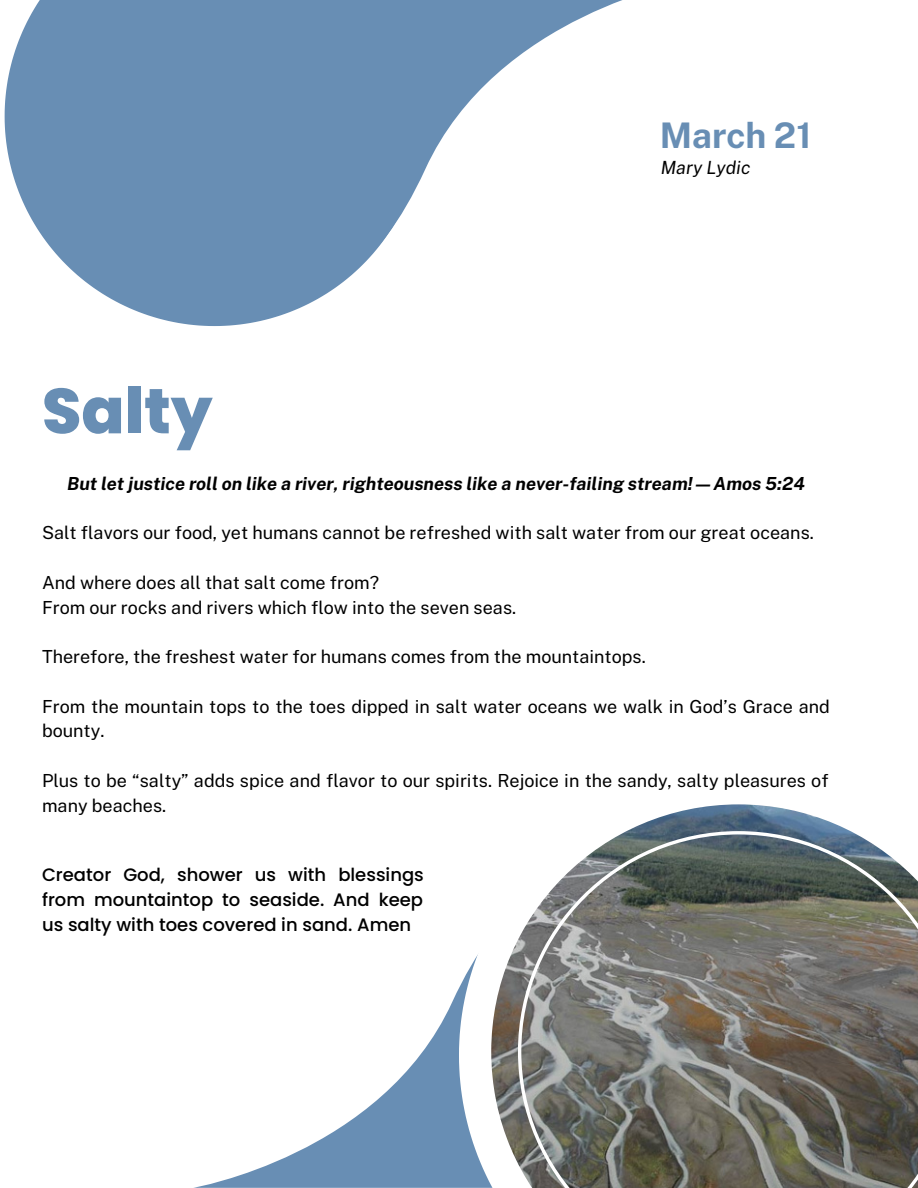
<style>
.page{position:relative;width:918px;height:1188px;background:#fff}
.page>*{position:absolute;margin:0;border:0;box-sizing:border-box;transform-origin:0 0}
.t1{font:800 63.45px "Poppins";color:#688eb4}
.t2{font:700 35.25px "Public Sans";color:#688eb4}
.t3{font:italic 18.15px "Public Sans";color:#000}
.t4{font:18px/24.8px "Public Sans";color:#000}
.t5{font:500 18px/24.8px "Poppins";color:#000;text-align:justify}
.t6{font:italic 700 18px "Public Sans";color:#000}
</style>
<div class="page">
<svg style="left:424px;top:0;width:198px;height:172px"></svg>
<svg style="left:194px;top:988px;width:265px;height:200px"></svg>
<svg style="left:459px;top:954px;width:32px;height:234px"></svg>
<img style="left:491px;top:804px;width:359px;height:384px">
<svg style="left:518px;top:831px;width:400px;height:357px;background:#777771"></svg>
<svg style="left:5px;top:0;width:419px;height:326px;background:#7d9ebe"></svg>
<h1 class="t1" style="left:42px;top:367px;width:172px">Salty</h1>
<h2 class="t2" style="left:660px;top:115px;width:153px">March 21</h2>
<p class="t3" style="left:661px;top:157px;width:91px">Mary Lydic</p>
<p class="t6" style="left:67px;top:473px;width:739px">But let justice roll on like a river, righteousness like a never-failing stream!—Amos 5:24</p>
<p class="t4" style="left:42px;top:520px;width:773px">Salt flavors our food, yet humans cannot be refreshed with salt water from our great oceans.</p>
<p class="t4" style="left:42px;top:570px;width:476px">And where does all that salt come from?<br>From our rocks and rivers which flow into the seven seas.</p>
<p class="t4" style="left:42px;top:644px;width:605px">Therefore, the freshest water for humans comes from the mountaintops.</p>
<p class="t4" style="left:42px;top:694px;width:789px">From the mountain tops to the toes dipped in salt water oceans we walk in God’s Grace and bounty.</p>
<p class="t4" style="left:42px;top:768px;width:788px">Plus to be “salty” adds spice and flavor to our spirits. Rejoice in the sandy, salty pleasures of many beaches.</p>
<p class="t5" style="left:42px;top:862px;width:383px">Creator God, shower us with blessings from mountaintop to seaside. And keep us salty with toes covered in sand. Amen</p>
</div>
